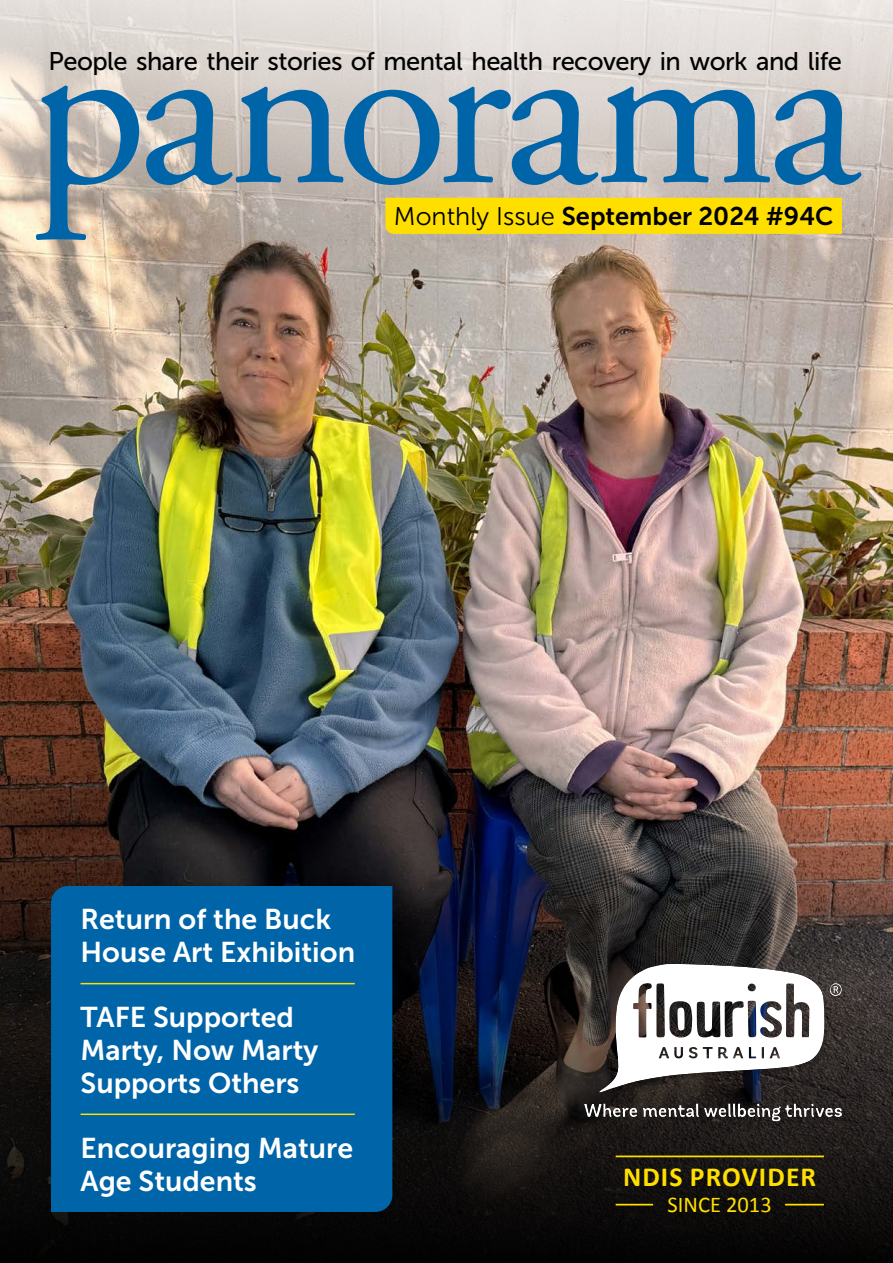
<style>
.page{position:relative;width:893px;height:1263px;background:#fff}
.page>*{position:absolute;margin:0;border:0;box-sizing:border-box;transform-origin:0 0}
.t1{font:28.5px/33px "Museo Sans 700";color:#fff}
.t2{font:700 27.75px "Calibri";letter-spacing:.04em;color:#ffdf00}
.t3{font:25.5px "Museo Sans 500";letter-spacing:-.02em;color:#000}
.t4{font:25.5px "Museo Sans 700";color:#000}
.t5{font:22.5px "Calibri";color:#ffdf00}
.s1{font-family:"Museo Sans 300"}
</style>
<div class="page">
<img style="left:0;top:0;width:893px;height:779px">
<svg style="left:0;top:779px;width:893px;height:484px;background:#282223"></svg>
<div style="left:51px;top:886px;width:341px;height:326px;background:#0064a8"></div>
<svg style="left:35px;top:85px;width:826px;height:155px;background:#93a6b3"></svg>
<div style="left:385px;top:198px;width:457px;height:36px;background:#ffdf00"></div>
<div style="left:583px;top:963px;width:266px;height:165px;background:#000;opacity:.2"></div>
<svg style="left:594px;top:964px;width:248px;height:130px"></svg>
<svg style="left:584px;top:1103px;width:53px;height:14px"></svg>
<svg style="left:643px;top:1103px;width:199px;height:18px;background:#565251"></svg>
<div style="left:611px;top:1151px;width:217px;height:65px;background:#000;opacity:.3"></div>
<hr style="left:616px;top:1155px;width:208px;height:2px;background:#ffdf00">
<hr style="left:616px;top:1204px;width:37px;height:1px;background:#ffdf00">
<hr style="left:785px;top:1204px;width:39px;height:1px;background:#ffdf00">
<hr style="left:81px;top:983px;width:274px;height:1px;background:#ffdf00">
<hr style="left:81px;top:1113px;width:274px;height:2px;background:#ffdf00">
<p class="t3" style="left:48px;top:47px;width:795px">People share their stories of mental health recovery in work and life</p>
<p class="t4" style="left:394px;top:202px;width:441px"><span class="s1">Monthly Issue</span> September 2024 #94C</p>
<p class="t1" style="left:81px;top:902px;width:276px">Return of the Buck<br>House Art Exhibition</p>
<p class="t1" style="left:81px;top:1001px;width:239px">TAFE Supported<br>Marty, Now Marty<br>Supports Others</p>
<p class="t1" style="left:81px;top:1131px;width:274px">Encouraging Mature<br>Age Students</p>
<p class="t2" style="left:623px;top:1159px;width:195px">NDIS PROVIDER</p>
<p class="t5" style="left:667px;top:1190px;width:106px">SINCE 2013</p>
</div>
